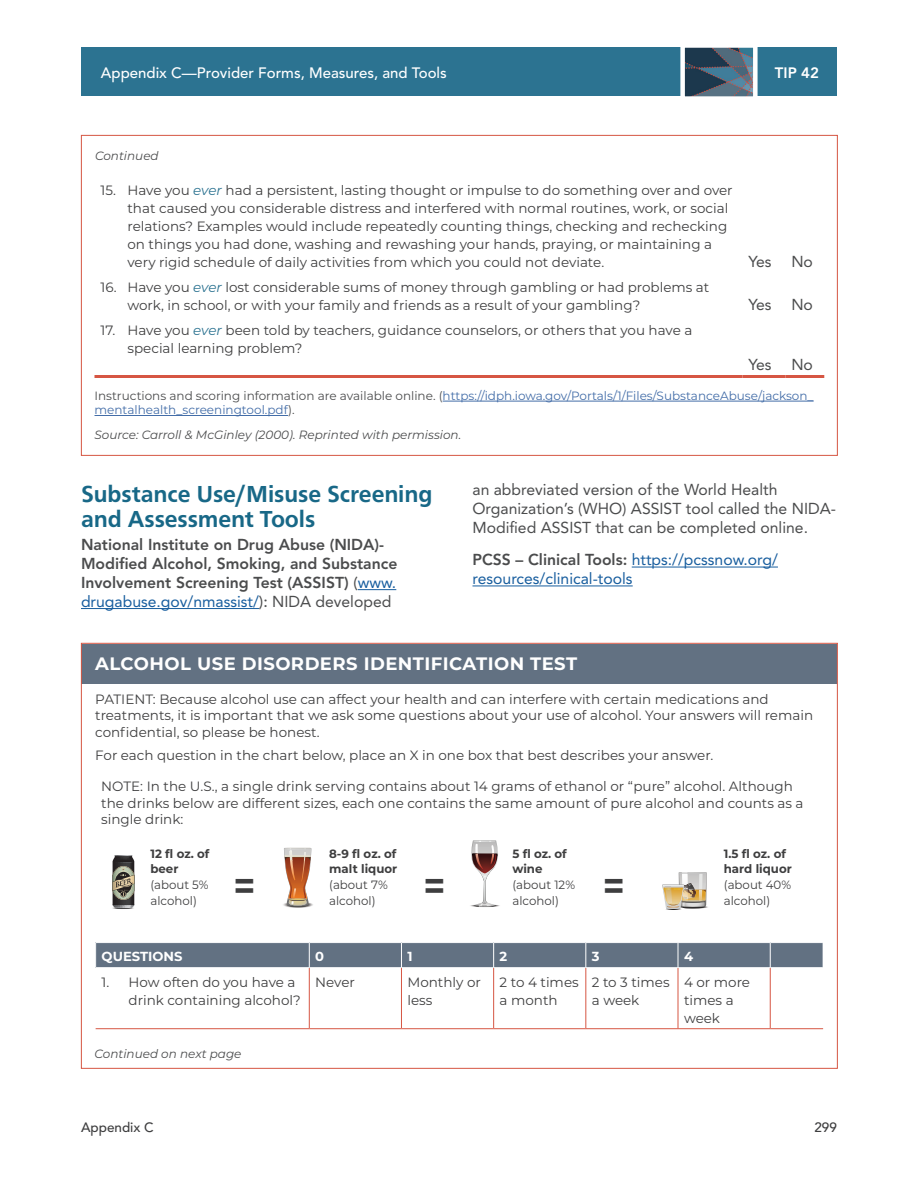
<style>
.page{position:relative;width:918px;height:1188px;background:#fff}
.page>*{position:absolute;margin:0;border:0;box-sizing:border-box;transform-origin:0 0}
.t1{font:700 37.5px "Montserrat";color:#3e3e3f}
.t2{font:700 24px/25.5px "Carto Gothic Pro";letter-spacing:-.005em;color:#186887}
.t3{font:700 18px "Montserrat";letter-spacing:.025em;color:#fff}
.t4{font:800 15.75px/18.9px "Avenir LT Std";color:#4b4c4d}
.t5{font:15.75px/18.9px "Avenir LT Std";color:#4b4c4d}
.t6{font:15.75px/18.9px "Avenir LT Std";color:#175d9e}
.t7{font:500 15px "Avenir LT Std";color:#fff}
.t8{font:800 15px "Avenir LT Std";color:#fff}
.t9{font:13.5px/18px "Montserrat";color:#3e3e3f}
.t10{font:500 13.5px "Avenir LT Std";color:#3e3e3f}
.t11{font:700 13.2px "Montserrat";color:#fff}
.t12{font:12px/14.4px "Montserrat";color:#436da8}
.t13{font:italic 12px "Montserrat";color:#4b4c4d}
.t14{font:12px/15.8px "Montserrat";color:#3e3e3f}
.t15{font:700 12px/15.8px "Montserrat";color:#3e3e3f}
.s1{font-style:italic;color:#2c7391}
.s2{color:#4b4c4d}
.s3{font-weight:500}
.s4{font-weight:400;color:#175d9e}
.s5{font-weight:400}
.s6{font-weight:800;color:#4b4c4d}
.s7{font-weight:700}
</style>
<div class="page">
<div style="left:81px;top:48px;width:756px;height:48px;background:#2c7391"></div>
<svg style="left:678px;top:47px;width:82px;height:50px;background:#587082"></svg>
<hr style="left:81px;top:608px;width:178px;height:1px;background:#175d9e">
<hr style="left:94px;top:375px;width:648px;height:3px;background:#d65643">
<hr style="left:742px;top:375px;width:43px;height:3px;background:#d65643">
<hr style="left:785px;top:375px;width:39px;height:3px;background:#d65643">
<hr style="left:443px;top:401px;width:371px;height:1px;background:#436da8">
<hr style="left:94px;top:415px;width:194px;height:1px;background:#436da8">
<hr style="left:358px;top:589px;width:38px;height:1px;background:#175d9e">
<hr style="left:632px;top:567px;width:146px;height:1px;background:#175d9e">
<hr style="left:472px;top:586px;width:161px;height:1px;background:#175d9e">
<div style="left:82px;top:644px;width:755px;height:39px;background:#627182"></div>
<svg style="left:662px;top:872px;width:45px;height:38px"></svg>
<svg style="left:470px;top:840px;width:30px;height:67px"></svg>
<img style="left:112px;top:908px;width:22px;height:1px">
<svg style="left:113px;top:855px;width:21px;height:53px"></svg>
<img style="left:283px;top:904px;width:30px;height:4px">
<svg style="left:284px;top:848px;width:28px;height:59px"></svg>
<div style="left:96px;top:943px;width:213px;height:25px;background:#627182"></div>
<div style="left:309px;top:943px;width:92px;height:25px;background:#627182"></div>
<div style="left:401px;top:943px;width:93px;height:25px;background:#627182"></div>
<div style="left:494px;top:943px;width:92px;height:25px;background:#627182"></div>
<div style="left:586px;top:943px;width:92px;height:25px;background:#627182"></div>
<div style="left:678px;top:943px;width:92px;height:25px;background:#627182"></div>
<div style="left:770px;top:943px;width:53px;height:25px;background:#627182"></div>
<svg style="left:95px;top:943px;width:1px;height:24px"></svg>
<svg style="left:309px;top:943px;width:1px;height:24px"></svg>
<svg style="left:401px;top:943px;width:1px;height:24px"></svg>
<svg style="left:493px;top:943px;width:1px;height:24px"></svg>
<svg style="left:585px;top:943px;width:1px;height:24px"></svg>
<svg style="left:678px;top:943px;width:1px;height:24px"></svg>
<svg style="left:770px;top:943px;width:1px;height:24px"></svg>
<hr style="left:95px;top:967px;width:214px;height:1px;background:#fff">
<hr style="left:309px;top:967px;width:92px;height:1px;background:#fff">
<hr style="left:401px;top:967px;width:93px;height:1px;background:#fff">
<hr style="left:494px;top:967px;width:92px;height:1px;background:#fff">
<hr style="left:586px;top:967px;width:92px;height:1px;background:#fff">
<hr style="left:678px;top:967px;width:92px;height:1px;background:#fff">
<hr style="left:770px;top:967px;width:54px;height:1px;background:#fff">
<hr style="left:309px;top:968px;width:1px;height:60px;background:#d65643">
<hr style="left:401px;top:968px;width:1px;height:60px;background:#d65643">
<hr style="left:493px;top:968px;width:1px;height:60px;background:#d65643">
<hr style="left:585px;top:968px;width:1px;height:60px;background:#d65643">
<hr style="left:678px;top:968px;width:1px;height:60px;background:#d65643">
<hr style="left:770px;top:968px;width:1px;height:60px;background:#d65643">
<hr style="left:96px;top:1028px;width:213px;height:1px;background:#d65643">
<hr style="left:309px;top:1028px;width:92px;height:1px;background:#d65643">
<hr style="left:401px;top:1028px;width:93px;height:1px;background:#d65643">
<hr style="left:494px;top:1028px;width:92px;height:1px;background:#d65643">
<hr style="left:586px;top:1028px;width:92px;height:1px;background:#d65643">
<hr style="left:678px;top:1028px;width:92px;height:1px;background:#d65643">
<hr style="left:770px;top:1028px;width:53px;height:1px;background:#d65643">
<p class="t7" style="left:101px;top:64px;width:347px">Appendix C—Provider Forms, Measures, and Tools</p>
<p class="t8" style="left:775px;top:64px;width:46px">TIP 42</p>
<p class="t13" style="left:95px;top:148px;width:65px">Continued</p>
<p class="t9" style="left:128px;top:180px;width:607px;text-indent:-27px">15. Have you <span class="s1">ever</span> had a persistent, lasting thought or impulse to do something over and over that caused you considerable distress and interfered with normal routines, work, or social relations? Examples would include repeatedly counting things, checking and rechecking on things you had done, washing and rewashing your hands, praying, or maintaining a very rigid schedule of daily activities from which you could not deviate.</p>
<p class="t9" style="left:128px;top:277px;width:583px;text-indent:-27px">16. Have you <span class="s1">ever</span> lost considerable sums of money through gambling or had problems at work, in school, or with your family and friends as a result of your gambling?</p>
<p class="t9" style="left:128px;top:320px;width:566px;text-indent:-27px">17. Have you <span class="s1">ever</span> been told by teachers, guidance counselors, or others that you have a special learning problem?</p>
<p class="t5" style="left:748px;top:252px;width:25px">Yes</p>
<p class="t5" style="left:791px;top:252px;width:23px">No</p>
<p class="t5" style="left:748px;top:295px;width:25px">Yes</p>
<p class="t5" style="left:791px;top:295px;width:23px">No</p>
<p class="t5" style="left:748px;top:356px;width:25px">Yes</p>
<p class="t5" style="left:791px;top:356px;width:23px">No</p>
<p class="t12" style="left:95px;top:388px;width:721px"><span class="s2">Instructions and scoring information are available online. (</span>https://idph.iowa.gov/Portals/1/Files/SubstanceAbuse/jackson_ mentalhealth_screeningtool.pdf<span class="s2">).</span></p>
<p class="t13" style="left:95px;top:426px;width:368px">Source: Carroll &amp; McGinley (2000). Reprinted with permission.</p>
<h3 class="t2" style="left:81px;top:481px;width:353px">Substance Use/Misuse Screening and Assessment Tools</h3>
<p class="t4" style="left:81px;top:535px;width:318px">National Institute on Drug Abuse (NIDA)- Modifed Alcohol, Smoking, and Substance Involvement Screening Test (ASSIST) <span class="s3">(</span><span class="s4">www. drugabuse.gov/nmassist/</span><span class="s3">):</span> <span class="s5">NIDA developed</span></p>
<p class="t5" style="left:472px;top:480px;width:365px">an abbreviated version of the World Health<br>Organization’s (WHO) ASSIST tool called the NIDA-<br>Modifed ASSIST that can be completed online.</p>
<p class="t6" style="left:472px;top:551px;width:307px"><span class="s6">PCSS – Clinical Tools:</span> https://pcssnow.org/ resources/clinical-tools</p>
<h3 class="t3" style="left:95px;top:651px;width:483px">ALCOHOL USE DISORDERS IDENTIFICATION TEST</h3>
<p class="t9" style="left:95px;top:691px;width:719px;line-height:16.2px">PATIENT: Because alcohol use can affect your health and can interfere with certain medications and treatments, it is important that we ask some questions about your use of alcohol. Your answers will remain confdential, so please be honest.</p>
<p class="t9" style="left:95px;top:745px;width:620px">For each question in the chart below, place an X in one box that best describes your answer.</p>
<p class="t9" style="left:101px;top:778px;width:704px;line-height:16.2px">NOTE: In the U.S., a single drink serving contains about 14 grams of ethanol or “pure” alcohol. Although the drinks below are different sizes, each one contains the same amount of pure alcohol and counts as a single drink:</p>
<p class="t14" style="left:150px;top:845px;width:61px"><span class="s7">12 f oz. of beer </span>(about 5% alcohol)</p>
<p class="t15" style="left:329px;top:845px;width:70px">8-9 f oz. of malt liquor <span class="s5">(about 7% alcohol)</span></p>
<p class="t14" style="left:512px;top:845px;width:64px"><span class="s7">5 f oz. of wine </span>(about 12% alcohol)</p>
<p class="t15" style="left:724px;top:845px;width:70px">1.5 f oz. of hard liquor <span class="s5">(about 40%</span></p>
<p class="t1" style="left:234px;top:859px;width:24px">=</p>
<p class="t1" style="left:423px;top:859px;width:24px">=</p>
<p class="t1" style="left:603px;top:859px;width:24px">=</p>
<p class="t14" style="left:724px;top:892px;width:48px">alcohol)</p>
<p class="t11" style="left:102px;top:947px;width:82px">QUESTIONS</p>
<p class="t11" style="left:315px;top:947px;width:10px">0</p>
<p class="t11" style="left:407px;top:947px;width:7px">1</p>
<p class="t11" style="left:500px;top:947px;width:9px">2</p>
<p class="t9" style="left:129px;top:972px;width:174px;text-indent:-27px">1. How often do you have a drink containing alcohol?</p>
<p class="t9" style="left:315px;top:972px;width:41px">Never</p>
<p class="t9" style="left:407px;top:972px;width:75px">Monthly or less</p>
<p class="t9" style="left:500px;top:972px;width:81px">2 to 4 times a month</p>
<p class="t9" style="left:592px;top:972px;width:79px">2 to 3 times a week</p>
<p class="t9" style="left:684px;top:972px;width:68px">4 or more times a week</p>
<p class="t13" style="left:94px;top:1045px;width:149px">Continued on next page</p>
<p class="t11" style="left:592px;top:947px;width:9px">3</p>
<p class="t11" style="left:684px;top:947px;width:11px">4</p>
<p class="t10" style="left:81px;top:1120px;width:74px">Appendix C</p>
<p class="t10" style="left:814px;top:1120px;width:24px">299</p>
</div>
